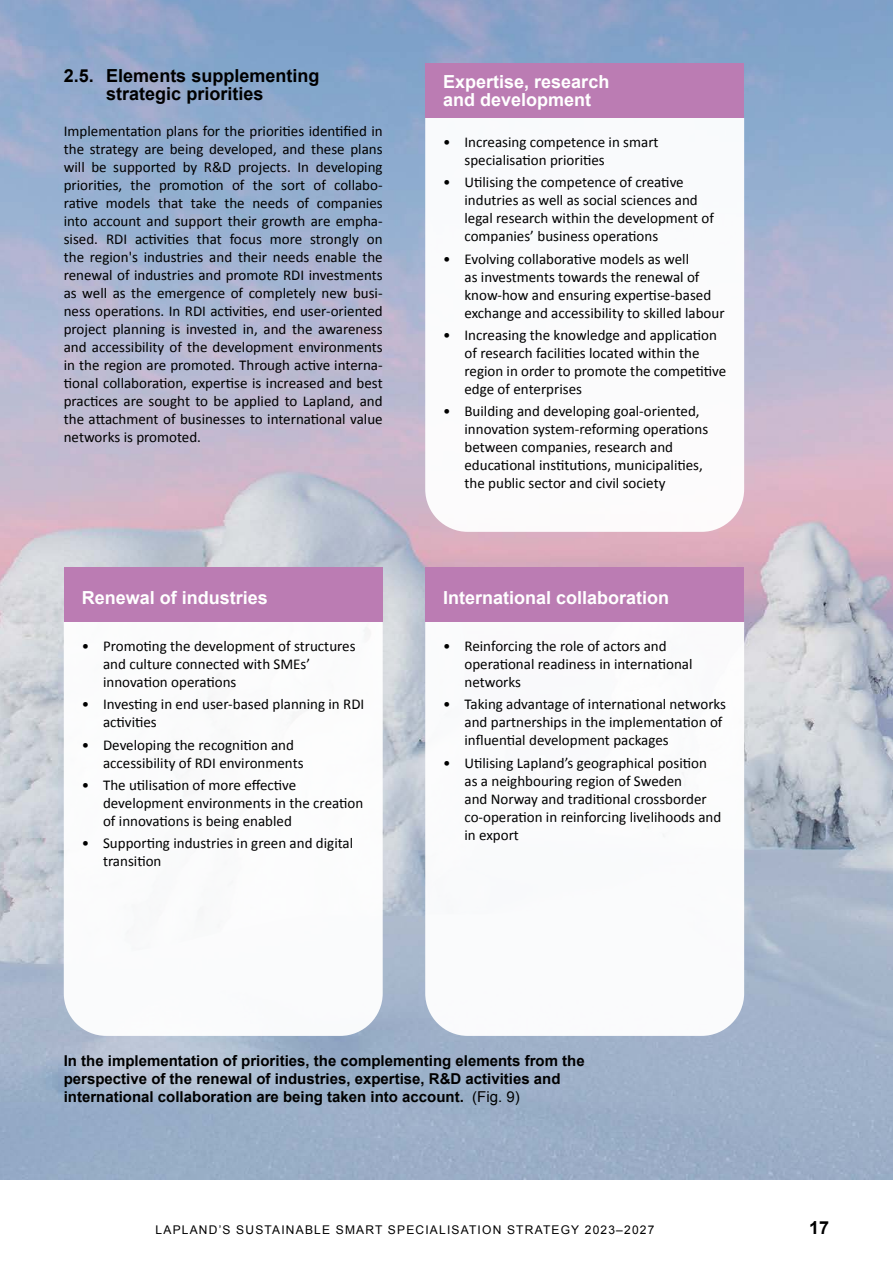
<style>
.page{position:relative;width:893px;height:1263px;background:#fff}
.page>*{position:absolute;margin:0;border:0;box-sizing:border-box;transform-origin:0 0}
.Väliotsikko_ilman_numeroa{font:700 18px/18px "Arial";color:#fff}
.Väliotsikko_numerolla{font:700 18px/18px "Arial";color:#000}
.Leipis{font:15px/18px "Calibri";color:#000}
.Palloleipiksen_otsikko{font:700 15px/18px "Arial";color:#000}
.t1{font:12px "Arial";letter-spacing:.1em;color:#000}
.s1{font-weight:400}
</style>
<div class="page">
<img style="left:0;top:0;width:893px;height:1180px">
<svg style="left:64px;top:622px;width:319px;height:414px"></svg>
<svg style="left:425px;top:118px;width:319px;height:414px"></svg>
<svg style="left:425px;top:622px;width:319px;height:414px"></svg>
<div style="left:425px;top:64px;width:319px;height:54px;background:#bb7cb3"></div>
<div style="left:425px;top:568px;width:319px;height:54px;background:#bb7cb3"></div>
<div style="left:64px;top:568px;width:319px;height:54px;background:#bb7cb3"></div>
<h3 class="Väliotsikko_numerolla" style="left:106px;top:67px;width:215px;text-indent:-43px">2.5. Elements supplementing strategic priorities</h3>
<p class="Leipis" style="left:64px;top:121px;width:320px;text-align:justify">Implementation plans for the priorities identified in the strategy are being developed, and these plans will be supported by R&amp;D projects. In developing priorities, the promotion of the sort of collabo&shy;rative models that take the needs of companies into account and support their growth are empha&shy;sised. RDI activities that focus more strongly on the region's industries and their needs enable the renewal of industries and promote RDI investments as well as the emergence of completely new busi&shy;ness operations. In RDI activities, end user-oriented project planning is invested in, and the awareness and accessibility of the development environments in the region are promoted. Through active interna&shy;tional collaboration, expertise is increased and best practices are sought to be applied to Lapland, and the attachment of businesses to international value networks is promoted.</p>
<h3 class="Väliotsikko_ilman_numeroa" style="left:443px;top:74px;width:168px">Expertise, research and development</h3>
<p class="Leipis" style="left:464px;top:133px;width:196px;text-indent:-21px">• Increasing competence in smart specialisation priorities</p>
<p class="Leipis" style="left:464px;top:173px;width:251px;text-indent:-21px">• Utilising the competence of creative indutries as well as social sciences and legal research within the development of companies’ business operations</p>
<p class="Leipis" style="left:464px;top:249px;width:262px;text-indent:-21px">• Evolving collaborative models as well<br>as investments towards the renewal of know-how and ensuring expertise-based exchange and accessibility to skilled labour</p>
<p class="Leipis" style="left:464px;top:325px;width:263px;text-indent:-21px">• Increasing the knowledge and application of research facilities located within the region in order to promote the competitive edge of enterprises</p>
<p class="Leipis" style="left:464px;top:402px;width:245px;text-indent:-21px">• Building and developing goal-oriented, innovation system-reforming operations between companies, research and educational institutions, municipalities, the public sector and civil society</p>
<h3 class="Väliotsikko_ilman_numeroa" style="left:82px;top:589px;width:188px">Renewal of industries</h3>
<h3 class="Väliotsikko_ilman_numeroa" style="left:443px;top:589px;width:228px">International collaboration</h3>
<p class="Leipis" style="left:103px;top:637px;width:254px;text-indent:-21px">• Promoting the development of structures and culture connected with SMEs’ innovation operations</p>
<p class="Leipis" style="left:103px;top:695px;width:263px;text-indent:-21px">• Investing in end user-based planning in RDI activities</p>
<p class="Leipis" style="left:103px;top:735px;width:202px;text-indent:-21px">• Developing the recognition and accessibility of RDI environments</p>
<p class="Leipis" style="left:103px;top:775px;width:262px;text-indent:-21px">• The utilisation of more effective development environments in the creation of innovations is being enabled</p>
<p class="Leipis" style="left:103px;top:834px;width:252px;text-indent:-21px">• Supporting industries in green and digital transition</p>
<p class="Leipis" style="left:464px;top:637px;width:229px;text-indent:-21px">• Reinforcing the role of actors and operational readiness in international networks</p>
<p class="Leipis" style="left:464px;top:695px;width:263px;text-indent:-21px">• Taking advantage of international networks and partnerships in the implementation of influential development packages</p>
<p class="Leipis" style="left:464px;top:753px;width:258px;text-indent:-21px">• Utilising Lapland’s geographical position as a neighbouring region of Sweden<br>and Norway and traditional crossborder co-operation in reinforcing livelihoods and in export</p>
<p class="Palloleipiksen_otsikko" style="left:64px;top:1052px;width:522px">In the implementation of priorities, the complementing elements from the perspective of the renewal of industries, expertise, R&amp;D activities and international collaboration are being taken into account. <span class="s1">(Fig. 9)</span></p>
<p class="t1" style="left:156px;top:1222px;width:500px">LAPLAND’S SUSTAINABLE SMART SPECIALISATION STRATEGY 2023–2027</p>
<p class="Väliotsikko_numerolla" style="left:809px;top:1219px;width:22px">17</p>
</div>
